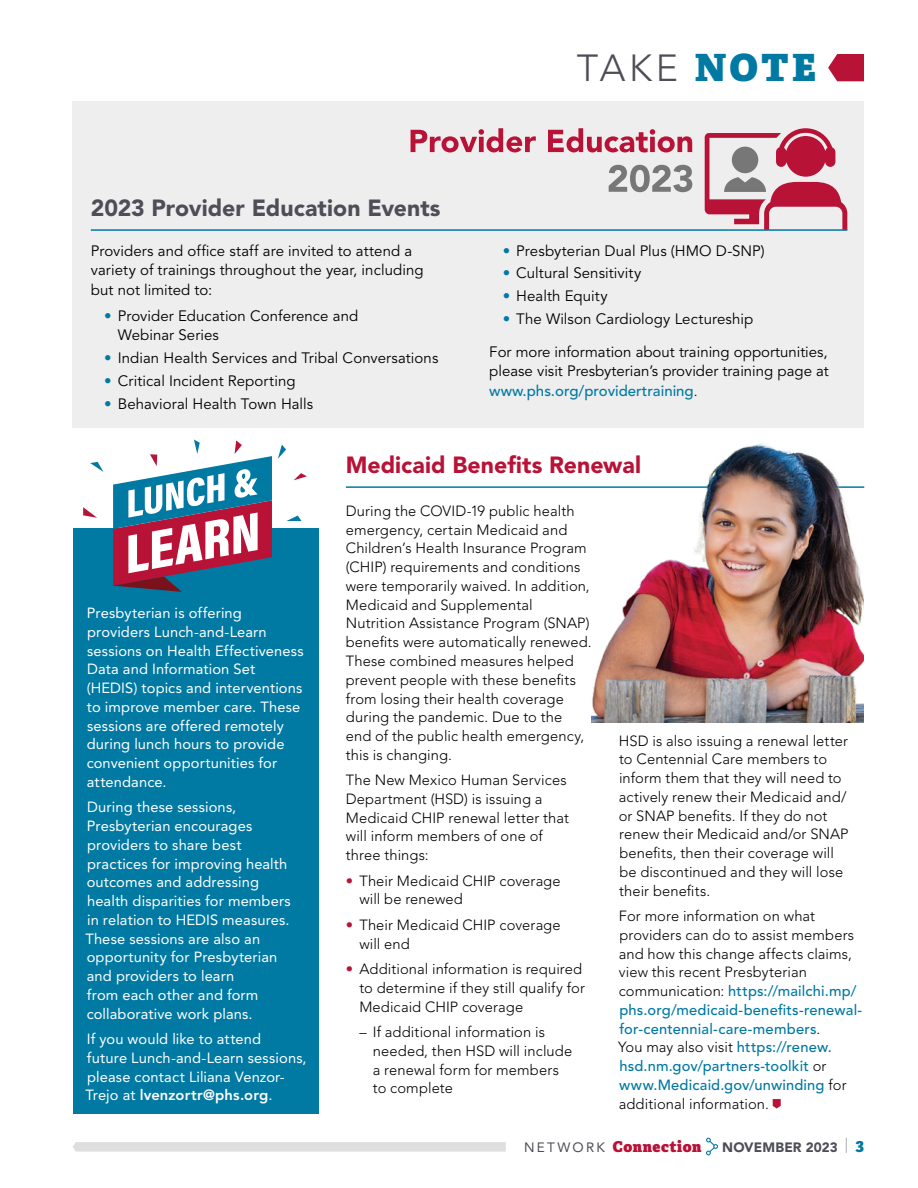
<style>
.page{position:relative;width:918px;height:1188px;background:#fff}
.page>*{position:absolute;margin:0;border:0;box-sizing:border-box;transform-origin:0 0}
.t1{font:300 37.5px "Avenir LT Std";color:#4d4e57}
.t2{font:900 23.25px "Avenir LT Std";color:#4d4e57}
.t3{font:900 23.25px "Avenir LT Std";color:#b81237}
.t4{font:15px/19.5px "Avenir LT Std";letter-spacing:.005em;color:#000}
.t5{font:800 15px "Adelle";letter-spacing:.035em;color:#b81237}
.t6{font:300 14.7px/18.8px "Avenir LT Std";letter-spacing:.01em;color:#000}
.t7{font:14.7px/18.8px "Avenir LT Std";letter-spacing:.01em;color:#fff}
.t8{font:900 13.5px "Avenir LT Std";letter-spacing:.01em;color:#4d4e57}
.s1{color:#0079a3}
.s2{font-family:"Adelle";font-weight:800;color:#0079a3}
.s3{font-weight:500;color:#0079a3}
.s4{font-weight:300}
.s5{font-weight:800}
.s6{font-weight:400;color:#b81237}
.s7{font-family:"Avenir LT Std";font-weight:400;font-size:13.5px;color:#4d4e57}
.s8{font-family:"Adelle";font-weight:800;font-size:15px;color:#0079a3}
</style>
<div class="page">
<svg style="left:706px;top:1138px;width:12px;height:17px"></svg>
<svg style="left:73px;top:1142px;width:433px;height:10px;background:#dedfde"></svg>
<svg style="left:828px;top:54px;width:36px;height:27px"></svg>
<div style="left:73px;top:101px;width:791px;height:327px;background:#eee"></div>
<svg style="left:705px;top:128px;width:142px;height:101px"></svg>
<svg style="left:411px;top:128px;width:281px;height:24px"></svg>
<svg style="left:609px;top:165px;width:83px;height:27px"></svg>
<hr style="left:91px;top:229px;width:756px;height:2px;background:#0079a3">
<hr style="left:346px;top:486px;width:518px;height:2px;background:#0079a3">
<div style="left:73px;top:528px;width:246px;height:586px;background:#0079a3"></div>
<svg style="left:83px;top:507px;width:14px;height:11px"></svg>
<svg style="left:294px;top:473px;width:13px;height:7px"></svg>
<svg style="left:278px;top:445px;width:8px;height:14px"></svg>
<svg style="left:287px;top:516px;width:15px;height:5px"></svg>
<svg style="left:90px;top:462px;width:13px;height:10px"></svg>
<svg style="left:113px;top:440px;width:159px;height:152px"></svg>
<img style="left:592px;top:443px;width:272px;height:280px">
<svg style="left:773px;top:1099px;width:8px;height:10px"></svg>
<h2 class="t2" style="left:91px;top:194px;width:351px">2023 Provider Education Events</h2>
<p class="t4" style="left:91px;top:241px;width:334px">Providers and office staff are invited to attend a variety of trainings throughout the year, including but not limited to:</p>
<p class="t4" style="left:118px;top:306px;width:242px;text-indent:-14px"><span class="s1">•</span> Provider Education Conference and<br>Webinar Series</p>
<p class="t4" style="left:104px;top:349px;width:336px"><span class="s1">•</span> Indian Health Services and Tribal Conversations</p>
<p class="t4" style="left:104px;top:371px;width:193px"><span class="s1">•</span> Critical Incident Reporting</p>
<p class="t4" style="left:104px;top:394px;width:210px"><span class="s1">•</span> Behavioral Health Town Halls</p>
<h1 class="t1" style="left:577px;top:46px;width:241px">TAKE <span class="s2">NOTE</span></h1>
<p class="t4" style="left:503px;top:241px;width:263px"><span class="s1">•</span> Presbyterian Dual Plus (HMO D-SNP)</p>
<p class="t4" style="left:503px;top:264px;width:140px"><span class="s1">•</span> Cultural Sensitivity</p>
<p class="t4" style="left:503px;top:287px;width:106px"><span class="s1">•</span> Health Equity</p>
<p class="t4" style="left:503px;top:309px;width:252px"><span class="s1">•</span> The Wilson Cardiology Lectureship</p>
<p class="t4" style="left:489px;top:342px;width:341px;text-align:justify">For more information about training opportunities, please visit Presbyterian’s provider training page at <span class="s3">www.phs.org/providertraining</span><span class="s4">.</span></p>
<p class="t7" style="left:87px;top:604px;width:218px">Presbyterian is offering providers Lunch-and-Learn sessions on Health Effectiveness<br>Data and Information Set (HEDIS) topics and interventions to improve member care. These sessions are offered remotely during lunch hours to provide convenient opportunities for attendance.</p>
<p class="t7" style="left:85px;top:798px;width:207px">During these sessions,<br>Presbyterian encourages providers to share best practices for improving health outcomes and addressing health disparities for members in relation to HEDIS measures.<br>These sessions are also an opportunity for Presbyterian and providers to learn<br>from each other and form collaborative work plans.</p>
<p class="t7" style="left:85px;top:1030px;width:223px">If you would like to attend<br>future Lunch-and-Learn sessions, please contact Liliana Venzor-<br>Trejo at <span class="s5">lvenzortr@phs.org</span>.</p>
<h2 class="t3" style="left:346px;top:451px;width:297px">Medicaid Benefits Renewal</h2>
<p class="t6" style="left:346px;top:502px;width:247px">During the COVID-19 public health emergency, certain Medicaid and Children’s Health Insurance Program (CHIP) requirements and conditions were temporarily waived. In addition, Medicaid and Supplemental Nutrition Assistance Program (SNAP) benefits were automatically renewed.<br>These combined measures helped prevent people with these benefits from losing their health coverage during the pandemic. Due to the<br>end of the public health emergency, this is changing.</p>
<p class="t6" style="left:346px;top:771px;width:225px">The New Mexico Human Services<br>Department (HSD) is issuing a<br>Medicaid CHIP renewal letter that will inform members of one of three things:</p>
<p class="t6" style="left:359px;top:871px;width:203px;text-indent:-14px"><span class="s6">•</span> Their Medicaid CHIP coverage will be renewed</p>
<p class="t6" style="left:359px;top:916px;width:203px;text-indent:-13px"><span class="s6">•</span> Their Medicaid CHIP coverage will end</p>
<p class="t6" style="left:359px;top:960px;width:227px;text-indent:-13px"><span class="s6">•</span> Additional information is required to determine if they still qualify for<br>Medicaid CHIP coverage</p>
<p class="t6" style="left:373px;top:1023px;width:201px;text-indent:-13px">– If additional information is needed, then HSD will include a renewal form for members to complete</p>
<p class="t6" style="left:619px;top:731px;width:232px">HSD is also issuing a renewal letter to Centennial Care members to inform them that they will need to actively renew their Medicaid and/ or SNAP benefits. If they do not renew their Medicaid and/or SNAP benefits, then their coverage will be discontinued and they will lose their benefits.</p>
<p class="t6" style="left:618px;top:907px;width:246px">For more information on what providers can do to assist members and how this change affects claims, view this recent Presbyterian communication: <span class="s3">https://mailchi.mp/ phs.org/medicaid-benefits-renewal&shy;for-centennial-care-members</span>.<br>You may also visit <span class="s3">https://renew. hsd.nm.gov/partners-toolkit</span> or <span class="s3">www.Medicaid.gov/unwinding</span> for additional information.</p>
<p class="t5" style="left:524px;top:1136px;width:179px"><span class="s7">NET WORK</span> Connection</p>
<p class="t8" style="left:722px;top:1139px;width:144px">NOVEMBER 2023 <sup>|</sup> <span class="s8">3</span></p>
</div>
